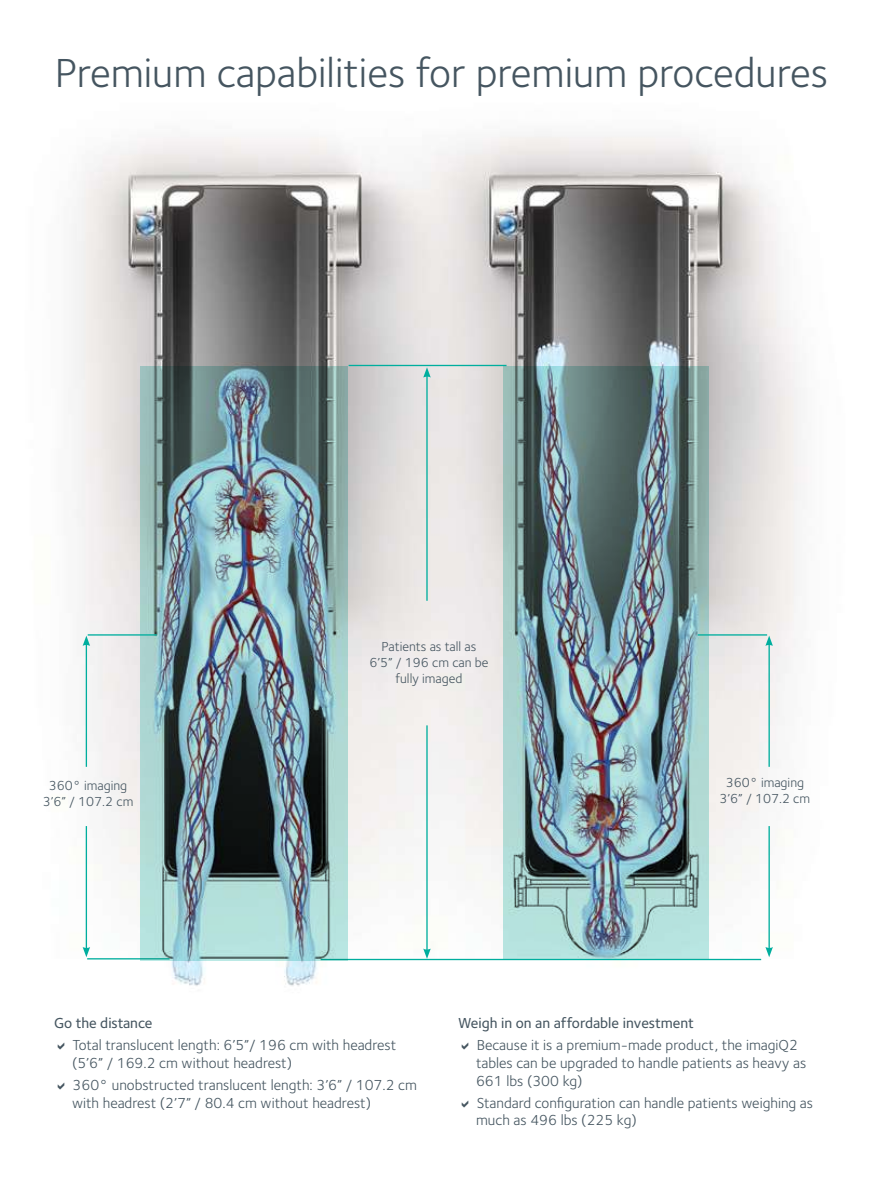
<style>
.page{position:relative;width:893px;height:1187px;background:#fff}
.page>*{position:absolute;margin:0;border:0;box-sizing:border-box;transform-origin:0 0}
.t1{font:42px "Foundry Sterling";color:#455560}
.t2{font:15px/18px "Foundry Sterling";color:#455560}
.t3{font:500 15px "Foundry Sterling";color:#455560}
.t4{font:13.5px/15.9px "Foundry Sterling";color:#455560;text-align:center}
</style>
<div class="page">
<img style="left:73px;top:134px;width:732px;height:852px">
<hr style="left:321px;top:958px;width:440px;height:2px;background:#00ae9e">
<hr style="left:87px;top:958px;width:83px;height:1px;background:#00ae9e">
<img style="left:504px;top:366px;width:205px;height:592px">
<img style="left:140px;top:366px;width:208px;height:594px">
<hr style="left:349px;top:365px;width:157px;height:1px;background:#00ae9e">
<hr style="left:426px;top:725px;width:2px;height:225px;background:#00ae9e">
<svg style="left:423px;top:948px;width:8px;height:10px"></svg>
<hr style="left:426px;top:375px;width:2px;height:225px;background:#00ae9e">
<svg style="left:423px;top:367px;width:8px;height:10px"></svg>
<hr style="left:88px;top:634px;width:69px;height:1px;background:#00ae9e">
<hr style="left:698px;top:634px;width:69px;height:1px;background:#00ae9e">
<hr style="left:86px;top:643px;width:1px;height:123px;background:#00ae9e">
<svg style="left:83px;top:635px;width:7px;height:11px"></svg>
<hr style="left:86px;top:826px;width:1px;height:123px;background:#00ae9e">
<svg style="left:83px;top:946px;width:7px;height:11px"></svg>
<hr style="left:768px;top:643px;width:2px;height:123px;background:#00ae9e">
<svg style="left:765px;top:635px;width:8px;height:11px"></svg>
<hr style="left:768px;top:826px;width:2px;height:123px;background:#00ae9e">
<svg style="left:765px;top:946px;width:8px;height:11px"></svg>
<h1 class="t1" style="left:55px;top:48px;width:775px">Premium capabilities for premium procedures</h1>
<p class="t4" style="left:43px;top:777px;width:92px">360° imaging<br>3’6” / 107.2 cm</p>
<p class="t4" style="left:369px;top:638px;width:120px">Patients as tall as<br>6’5” / 196 cm can be fully imaged</p>
<p class="t4" style="left:720px;top:774px;width:92px">360° imaging<br>3’6” / 107.2 cm</p>
<p class="t3" style="left:54px;top:1013px;width:100px">Go the distance</p>
<p class="t2" style="left:72px;top:1035px;width:326px">Total translucent length: 6’5”/ 196 cm with headrest (5’6” / 169.2 cm without headrest)</p>
<p class="t2" style="left:72px;top:1076px;width:347px">360° unobstructed translucent length: 3’6” / 107.2 cm with headrest (2’7” / 80.4 cm without headrest)</p>
<p class="t3" style="left:458px;top:1013px;width:237px">Weigh in on an affordable investment</p>
<p class="t2" style="left:476px;top:1035px;width:332px">Because it is a premium-made product, the imagiQ2 tables can be upgraded to handle patients as heavy as<br>661 lbs (300 kg)</p>
<p class="t2" style="left:476px;top:1094px;width:339px;line-height:16.5px">Standard configuration can handle patients weighing as much as 496 lbs (225 kg)</p>
</div>
